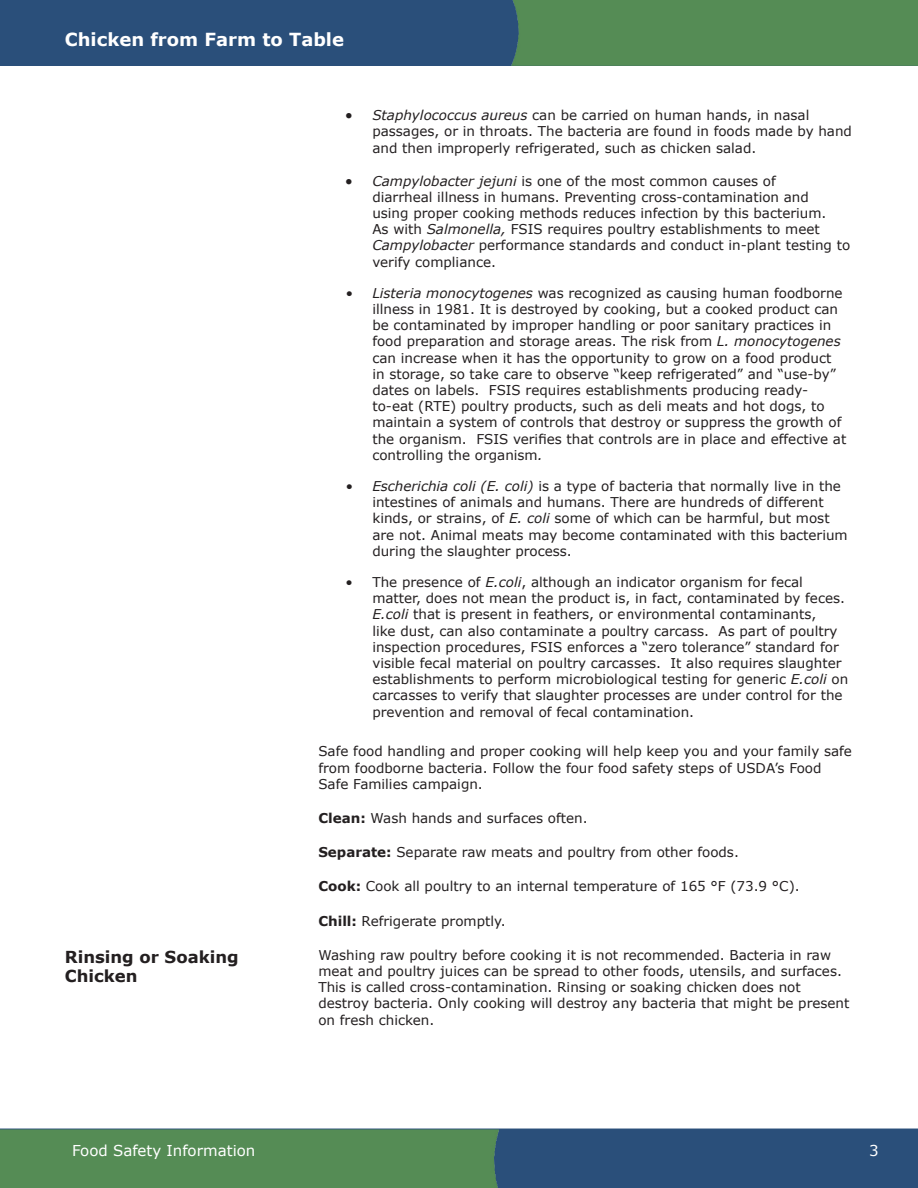
<style>
.page{position:relative;width:918px;height:1188px;background:#fff}
.page>*{position:absolute;margin:0;border:0;box-sizing:border-box;transform-origin:0 0}
.t1{font:700 18px "Verdana";color:#fff}
.t2{font:700 16.5px/19.5px "Verdana";color:#231f20}
.t3{font:15px "Verdana";color:#fff}
.t4{font:13.5px/16.2px "Verdana";color:#231f20}
.s1{font-style:italic}
.s2{font-weight:700}
</style>
<div class="page">
<div style="left:0;top:0;width:511px;height:66px;background:#2a4f7a"></div>
<div style="left:511px;top:0;width:407px;height:66px;background:#558c55"></div>
<div style="left:499px;top:1129px;width:419px;height:59px;background:#2a4f7a"></div>
<div style="left:0;top:1129px;width:499px;height:59px;background:#558c55"></div>
<p class="t1" style="left:65px;top:28px;width:281px">Chicken from Farm to Table</p>
<p class="t2" style="left:65px;top:946px;width:175px">Rinsing or Soaking<br>Chicken</p>
<p class="t4" style="left:372px;top:107px;width:481px;text-indent:-27px">• <span class="s1">Staphylococcus aureus</span> can be carried on human hands, in nasal passages, or in throats. The bacteria are found in foods made by hand and then improperly refrigerated, such as chicken salad.</p>
<p class="t4" style="left:372px;top:172px;width:479px;text-indent:-27px">• <span class="s1">Campylobacter jejuni</span> is one of the most common causes of<br>diarrheal illness in humans. Preventing cross-contamination and<br>using proper cooking methods reduces infection by this bacterium.<br>As with <span class="s1">Salmonella,</span> FSIS requires poultry establishments to meet <span class="s1">Campylobacter</span> performance standards and conduct in-plant testing to verify compliance.</p>
<p class="t4" style="left:372px;top:284px;width:476px;text-indent:-27px"><span class="s1">• Listeria monocytogenes</span> was recognized as causing human foodborne illness in 1981. It is destroyed by cooking, but a cooked product can be contaminated by improper handling or poor sanitary practices in food preparation and storage areas. The risk from <span class="s1">L. monocytogenes </span>can increase when it has the opportunity to grow on a food product in storage, so take care to observe “keep refrigerated” and “use-by” dates on labels. FSIS requires establishments producing ready&shy;to-eat (RTE) poultry products, such as deli meats and hot dogs, to maintain a system of controls that destroy or suppress the growth of the organism. FSIS verifies that controls are in place and effective at controlling the organism<span class="s1">.</span></p>
<p class="t4" style="left:372px;top:477px;width:477px;text-indent:-27px"><span class="s1">• Escherichia coli (E. coli)</span> is a type of bacteria that normally live in the intestines of animals and humans. There are hundreds of different kinds, or strains, of <span class="s1">E. coli</span> some of which can be harmful, but most are not. Animal meats may become contaminated with this bacterium during the slaughter process.</p>
<p class="t4" style="left:372px;top:573px;width:477px;text-indent:-27px">• The presence of <span class="s1">E.coli</span>, although an indicator organism for fecal matter, does not mean the product is, in fact, contaminated by feces.<br><span class="s1">E.coli</span> that is present in feathers, or environmental contaminants,<br>like dust, can also contaminate a poultry carcass. As part of poultry inspection procedures, FSIS enforces a “zero tolerance” standard for visible fecal material on poultry carcasses. It also requires slaughter establishments to perform microbiological testing for generic <span class="s1">E.coli</span> on carcasses to verify that slaughter processes are under control for the prevention and removal of fecal contamination.</p>
<p class="t4" style="left:318px;top:743px;width:535px">Safe food handling and proper cooking will help keep you and your family safe from foodborne bacteria. Follow the four food safety steps of USDA’s Food<br>Safe Families campaign.</p>
<p class="t4" style="left:318px;top:810px;width:271px"><span class="s2">Clean:</span> Wash hands and surfaces often.</p>
<p class="t4" style="left:318px;top:844px;width:422px"><span class="s2">Separate:</span> Separate raw meats and poultry from other foods.</p>
<p class="t4" style="left:318px;top:878px;width:483px"><span class="s2">Cook:</span> Cook all poultry to an internal temperature of 165 °F (73.9 °C).</p>
<p class="t4" style="left:318px;top:912px;width:189px"><span class="s2">Chill:</span> Refrigerate promptly.</p>
<p class="t4" style="left:318px;top:946px;width:533px">Washing raw poultry before cooking it is not recommended. Bacteria in raw meat and poultry juices can be spread to other foods, utensils, and surfaces.<br>This is called cross-contamination. Rinsing or soaking chicken does not destroy bacteria. Only cooking will destroy any bacteria that might be present on fresh chicken.</p>
<p class="t3" style="left:72px;top:1141px;width:185px">Food Safety Information</p>
<p class="t3" style="left:869px;top:1141px;width:11px">3</p>
</div>
